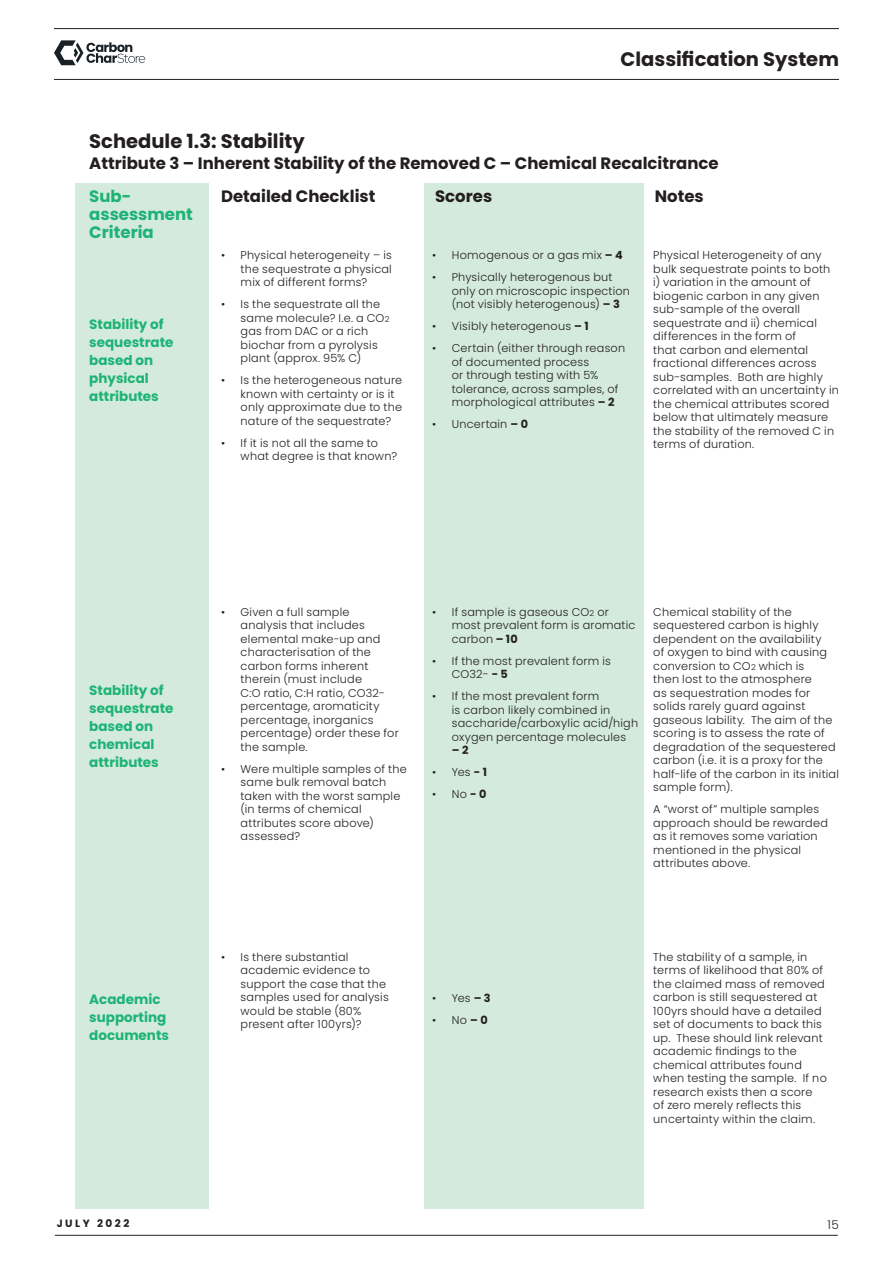
<style>
.page{position:relative;width:893px;height:1263px;background:#fff}
.page>*{position:absolute;margin:0;border:0;box-sizing:border-box;transform-origin:0 0}
.t1{font:700 19.5px "Poppins";color:#231f20}
.t2{font:700 16.5px "Poppins";color:#231f20}
.t3{font:700 16.5px/18px "Poppins";color:#1db376}
.t4{font:700 13.5px/18px "Poppins";color:#1db376}
.t5{font:300 12px "Poppins";color:#231f20}
.t6{font:300 11.25px/13.5px "Poppins";letter-spacing:.02em;color:#231f20}
.t7{font:700 11.25px "Poppins";color:#231f20}
.t8{font:700 10.5px "Poppins";letter-spacing:.24em;color:#231f20}
.s1{font-size:8.25px}
.s2{font-weight:700}
</style>
<div class="page">
<hr style="left:54px;top:79px;width:785px;height:1px;background:#231f20">
<hr style="left:54px;top:28px;width:785px;height:1px;background:#231f20">
<hr style="left:55px;top:1235px;width:783px;height:1px;background:#231f20">
<svg style="left:54px;top:40px;width:91px;height:25px"></svg>
<div style="left:75px;top:184px;width:133px;height:1025px;background:#d3eadc"></div>
<div style="left:424px;top:184px;width:219px;height:1025px;background:#d3eadc"></div>
<h1 class="t1" style="left:621px;top:47px;width:220px">Classification System</h1>
<p class="t1" style="left:89px;top:130px;width:217px">Schedule 1.3: Stability</p>
<p class="t2" style="left:89px;top:154px;width:631px">Attribute 3 – Inherent Stability of the Removed C – Chemical Recalcitrance</p>
<p class="t3" style="left:89px;top:187px;width:105px">Sub&shy;assessment<br>Criteria</p>
<p class="t2" style="left:221px;top:186px;width:156px">Detailed Checklist</p>
<p class="t2" style="left:435px;top:186px;width:59px">Scores</p>
<p class="t2" style="left:655px;top:186px;width:50px">Notes</p>
<p class="t4" style="left:89px;top:315px;width:86px">Stability of sequestrate based on physical attributes</p>
<p class="t6" style="left:241px;top:249px;width:153px;text-align:justify;text-indent:-20px">• Physical heterogeneity – is the sequestrate a physical mix of different forms?</p>
<p class="t6" style="left:241px;top:298px;width:150px;text-indent:-20px">• Is the sequestrate all the same molecule? I.e. a CO<span class="s1">2 </span>gas from DAC or a rich biochar from a pyrolysis plant (approx. 95% C)</p>
<p class="t6" style="left:241px;top:374px;width:163px;text-indent:-20px">• Is the heterogeneous nature known with certainty or is it only approximate due to the nature of the sequestrate?</p>
<p class="t6" style="left:241px;top:436px;width:158px;text-indent:-20px">• If it is not all the same to what degree is that known?</p>
<p class="t6" style="left:432px;top:249px;width:192px">• Homogenous or a gas mix <span class="s2">– 4</span></p>
<p class="t6" style="left:452px;top:271px;width:180px;text-indent:-20px">• Physically heterogenous but only on microscopic inspection (not visibly heterogenous) <span class="s2">– 3</span></p>
<p class="t6" style="left:432px;top:320px;width:158px">• Visibly heterogenous <span class="s2">– 1</span></p>
<p class="t6" style="left:452px;top:342px;width:175px;text-indent:-20px">• Certain (either through reason of documented process<br>or through testing with 5% tolerance, across samples, of morphological attributes <span class="s2">– 2</span></p>
<p class="t6" style="left:432px;top:418px;width:97px">• Uncertain <span class="s2">– 0</span></p>
<p class="t6" style="left:653px;top:249px;width:187px">Physical Heterogeneity of any bulk sequestrate points to both i) variation in the amount of biogenic carbon in any given sub-sample of the overall sequestrate and ii) chemical differences in the form of<br>that carbon and elemental fractional differences across sub-samples. Both are highly correlated with an uncertainty in the chemical attributes scored below that ultimately measure the stability of the removed C in terms of duration.</p>
<p class="t4" style="left:89px;top:682px;width:86px">Stability of sequestrate based on chemical attributes</p>
<p class="t4" style="left:89px;top:991px;width:81px">Academic supporting documents</p>
<p class="t6" style="left:241px;top:605px;width:160px;text-indent:-20px">• Given a full sample analysis that includes elemental make-up and characterisation of the carbon forms inherent therein (must include<br>C:O ratio, C:H ratio, CO32- percentage, aromaticity percentage, inorganics percentage) order these for the sample.</p>
<p class="t6" style="left:241px;top:762px;width:168px;text-indent:-20px">• Were multiple samples of the same bulk removal batch taken with the worst sample (in terms of chemical attributes score above) assessed?</p>
<p class="t6" style="left:452px;top:605px;width:185px;text-indent:-20px">• If sample is gaseous CO<span class="s1">2</span> or most prevalent form is aromatic carbon <span class="s2">– 10</span></p>
<p class="t6" style="left:452px;top:654px;width:161px;text-indent:-20px">• If the most prevalent form is<br>CO32- <span class="s2">- 5</span></p>
<p class="t6" style="left:452px;top:689px;width:188px;text-indent:-20px">• If the most prevalent form<br>is carbon likely combined in saccharide/carboxylic acid/high oxygen percentage molecules</p>
<p class="t7" style="left:452px;top:744px;width:18px">– 2</p>
<p class="t6" style="left:432px;top:765px;width:56px">• Yes <span class="s2">- 1</span></p>
<p class="t6" style="left:432px;top:787px;width:56px">• No <span class="s2">- 0</span></p>
<p class="t6" style="left:653px;top:605px;width:187px">Chemical stability of the sequestered carbon is highly dependent on the availability<br>of oxygen to bind with causing conversion to CO<span class="s1">2</span> which is<br>then lost to the atmosphere<br>as sequestration modes for solids rarely guard against gaseous lability. The aim of the scoring is to assess the rate of degradation of the sequestered carbon (i.e. it is a proxy for the half-life of the carbon in its initial sample form).</p>
<p class="t6" style="left:653px;top:802px;width:176px">A “worst of” multiple samples approach should be rewarded as it removes some variation mentioned in the physical attributes above.</p>
<p class="t6" style="left:241px;top:950px;width:150px;text-indent:-20px">• Is there substantial academic evidence to support the case that the samples used for analysis would be stable (80% present after 100yrs)?</p>
<p class="t6" style="left:432px;top:991px;width:60px">• Yes <span class="s2">– 3</span></p>
<p class="t6" style="left:432px;top:1013px;width:57px">• No <span class="s2">– 0</span></p>
<p class="t6" style="left:653px;top:950px;width:175px">The stability of a sample, in terms of likelihood that 80% of the claimed mass of removed carbon is still sequestered at<br>100yrs should have a detailed set of documents to back this up. These should link relevant academic findings to the chemical attributes found when testing the sample. If no research exists then a score<br>of zero merely reflects this uncertainty within the claim.</p>
<p class="t8" style="left:57px;top:1217px;width:74px">JULY 2022</p>
<p class="t5" style="left:828px;top:1218px;width:13px">15</p>
</div>
